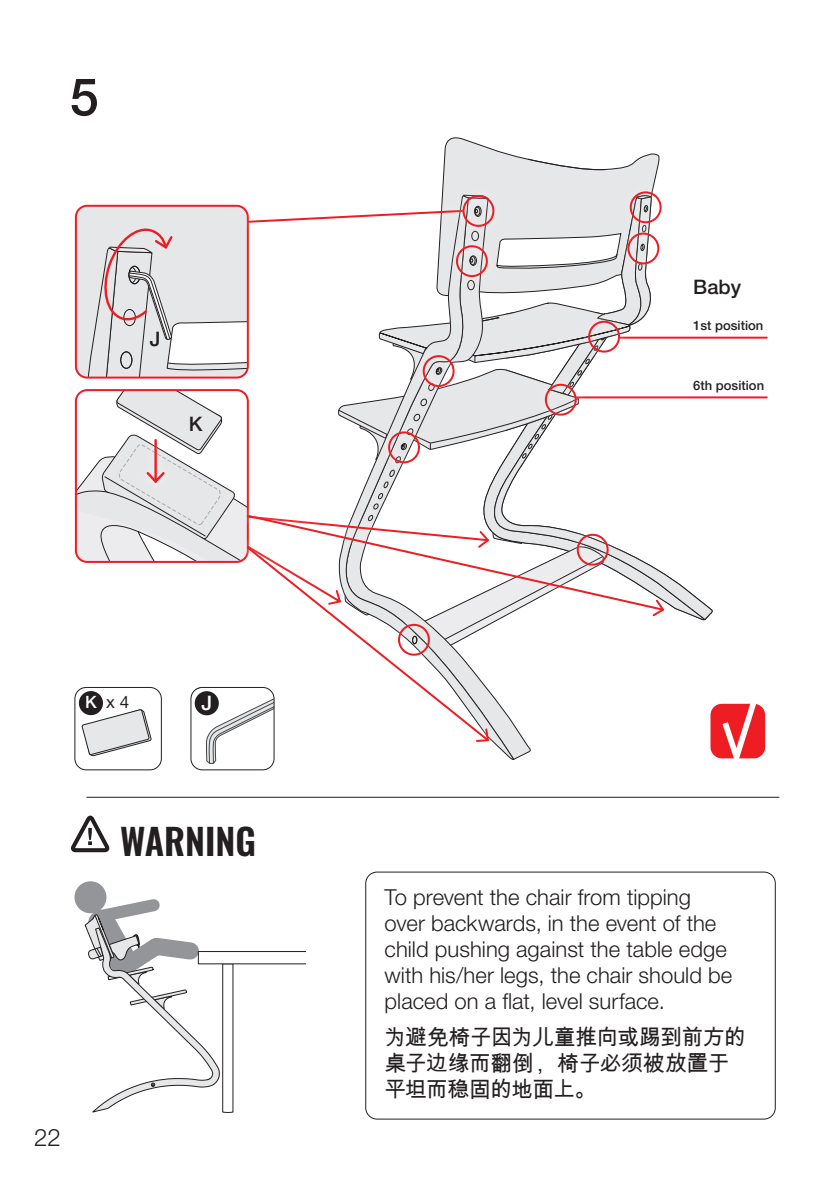
<style>
.page{position:relative;width:840px;height:1191px;background:#fff}
.page>*{position:absolute;margin:0;border:0;box-sizing:border-box;transform-origin:0 0}
.t1{font:500 52px "Helvetica Neue LT Std";color:#231f20}
.t2{font:600 36px "Oswald";color:#231f20}
.t3{font:300 24px "Helvetica Neue LT Std";color:#231f20}
.t4{font:300 22px/26px "Helvetica Neue LT Std";color:#231f20}
.t5{font:22px/26px "Arial Unicode MS";letter-spacing:-.035em;color:#231f20}
.t6{font:500 20px "Helvetica Neue LT Std";color:#231f20}
.t7{font:500 20px "Helvetica Neue LT Std";color:#fff}
.t8{font:17px "Helvetica Neue LT Std";color:#231f20}
.t9{font:500 13px "Helvetica Neue LT Std";color:#231f20}
.s1{font-weight:500;color:#fff}
</style>
<div class="page">
<svg style="left:677px;top:582px;width:35px;height:39px"></svg>
<svg style="left:498px;top:702px;width:16px;height:58px"></svg>
<div style="left:74px;top:687px;width:88px;height:83px;border:1px solid #231f20;border-radius:11px"></div>
<svg style="left:78px;top:698px;width:74px;height:68px"></svg>
<svg style="left:192px;top:687px;width:82px;height:77px"></svg>
<div style="left:190px;top:687px;width:84px;height:83px;border:1px solid #231f20;border-radius:11px"></div>
<svg style="left:665px;top:574px;width:12px;height:36px"></svg>
<svg style="left:74px;top:881px;width:231px;height:232px"></svg>
<hr style="left:619px;top:337px;width:147px;height:2px;background:#ee1d23">
<hr style="left:575px;top:396px;width:191px;height:2px;background:#ee1d23">
<div style="left:710px;top:704px;width:54px;height:54px;background:#ee1d23;border-radius:11px"></div>
<svg style="left:717px;top:703px;width:45px;height:56px"></svg>
<div style="left:79px;top:691px;width:24px;height:24px;background:#231f20;border-radius:50%"></div>
<div style="left:194px;top:691px;width:25px;height:24px;background:#231f20;border-radius:50%"></div>
<svg style="left:76px;top:137px;width:589px;height:483px"></svg>
<div style="left:617px;top:223px;width:51px;height:51px;background:#fff;opacity:.75"></div>
<div style="left:627px;top:232px;width:32px;height:32px;border:2px solid #ee1d23;border-radius:50%"></div>
<div style="left:619px;top:182px;width:52px;height:51px;background:#fff;opacity:.75"></div>
<div style="left:629px;top:191px;width:32px;height:32px;border:2px solid #ee1d23;border-radius:50%"></div>
<div style="left:452px;top:185px;width:52px;height:51px;background:#fff;opacity:.75"></div>
<div style="left:462px;top:195px;width:32px;height:32px;border:2px solid #ee1d23;border-radius:50%"></div>
<div style="left:446px;top:236px;width:51px;height:51px;background:#fff;opacity:.75"></div>
<div style="left:455px;top:245px;width:32px;height:32px;border:2px solid #ee1d23;border-radius:50%"></div>
<div style="left:413px;top:345px;width:51px;height:52px;background:#fff;opacity:.75"></div>
<div style="left:422px;top:355px;width:32px;height:32px;border:2px solid #ee1d23;border-radius:50%"></div>
<div style="left:378px;top:422px;width:51px;height:51px;background:#fff;opacity:.75"></div>
<div style="left:388px;top:431px;width:32px;height:32px;border:2px solid #ee1d23;border-radius:50%"></div>
<div style="left:567px;top:524px;width:51px;height:51px;background:#fff;opacity:.75"></div>
<div style="left:576px;top:534px;width:32px;height:31px;border:2px solid #ee1d23;border-radius:50%"></div>
<div style="left:578px;top:311px;width:51px;height:51px;background:#fff;opacity:.75"></div>
<div style="left:587px;top:321px;width:32px;height:31px;border:2px solid #ee1d23;border-radius:50%"></div>
<div style="left:535px;top:374px;width:51px;height:51px;background:#fff;opacity:.75"></div>
<div style="left:544px;top:384px;width:32px;height:31px;border:2px solid #ee1d23;border-radius:50%"></div>
<svg style="left:71px;top:815px;width:39px;height:38px"></svg>
<hr style="left:87px;top:797px;width:691px;height:1px;background:#231f20">
<div style="left:365px;top:872px;width:410px;height:247px;border:1px solid #231f20;border-radius:11px"></div>
<div style="left:238px;top:538px;width:260px;height:213px;background:#fff;opacity:.75"></div>
<svg style="left:245px;top:545px;width:245px;height:198px"></svg>
<svg style="left:474px;top:727px;width:16px;height:16px"></svg>
<p class="t1" style="left:70px;top:66px;width:30px">5</p>
<p class="t6" style="left:150px;top:326px;width:12px">J</p>
<p class="t6" style="left:189px;top:412px;width:15px">K</p>
<p class="t8" style="left:85px;top:692px;width:46px"><span class="s1">K</span> x 4</p>
<p class="t7" style="left:201px;top:691px;width:12px">J</p>
<p class="t2" style="left:120px;top:822px;width:137px">WARNING</p>
<p class="t3" style="left:34px;top:1122px;width:28px">22</p>
<p class="t6" style="left:693px;top:275px;width:49px">Baby</p>
<p class="t9" style="left:693px;top:317px;width:72px">1st position</p>
<p class="t9" style="left:693px;top:377px;width:72px">6th position</p>
<p class="t4" style="left:384px;top:884px;width:349px">To prevent the chair from tipping over backwards, in the event of the child pushing against the table edge with his/her legs, the chair should be placed on a flat, level surface.</p>
<p class="t5" style="left:384px;top:1024px;width:363px">为避免椅子因为儿童推向或踢到前方的桌子边缘而翻倒， 椅子必须被放置于平坦而稳固的地面上。</p>
</div>
